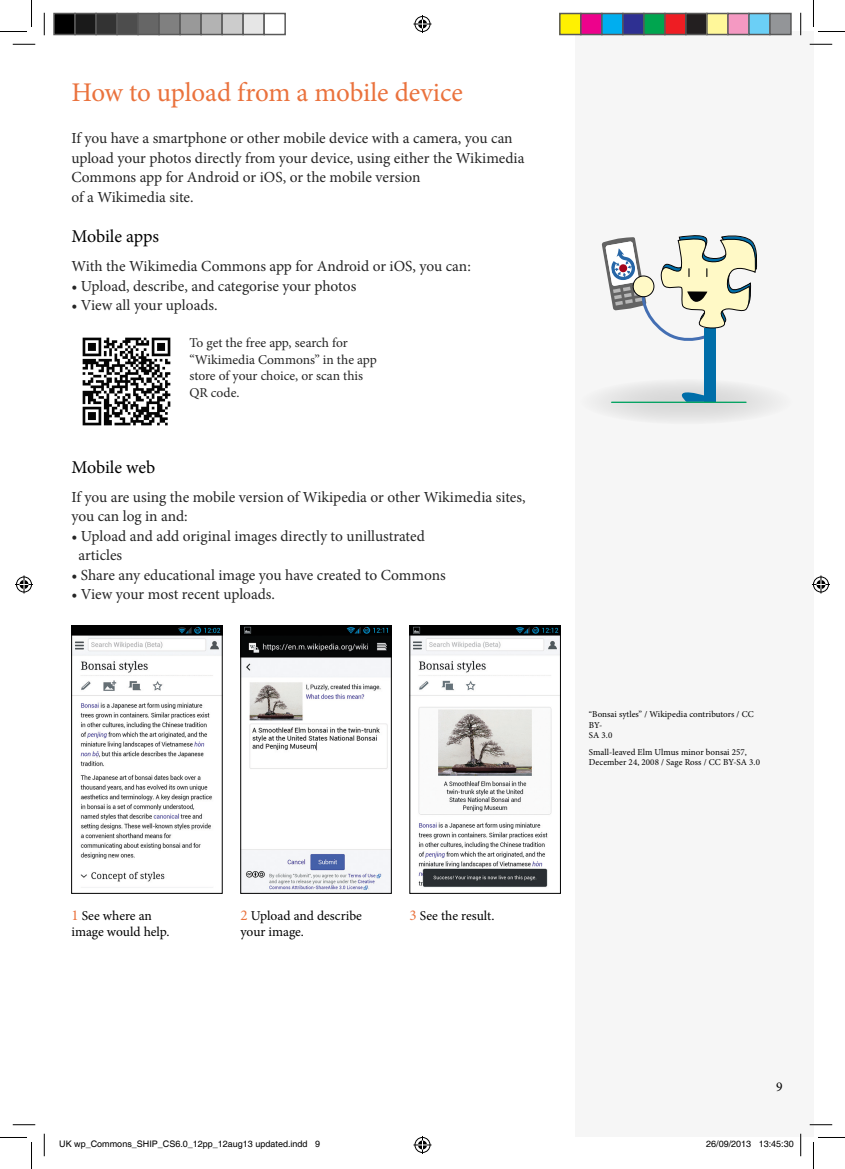
<style>
.page{position:relative;width:845px;height:1169px;background:#fff}
.page>*{position:absolute;margin:0;border:0;box-sizing:border-box;transform-origin:0 0}
.t1{font:27px "Minion Pro";letter-spacing:-.005em;color:#ea723d}
.t2{font:18px "Minion Pro";letter-spacing:-.005em;color:#000}
.t3{font:15.3px/19.5px "Minion Pro";letter-spacing:-.005em;color:#252525}
.t4{font:13.5px/16.5px "Minion Pro";letter-spacing:-.005em;color:#252525}
.t5{font:13.5px/16.5px "Minion Pro";letter-spacing:-.005em;color:#000}
.t6{font:9px/10.5px "Minion Pro";letter-spacing:.005em;color:#000}
.t7{font:9px "Helvetica";color:#000}
.s1{font-size:15px;color:#ea723d}
.s2{font-size:8.25px}
</style>
<div class="page">
<div style="left:575px;top:32px;width:238px;height:1105px;background:#f6f6f6"></div>
<svg style="left:580px;top:379px;width:213px;height:45px;fill:#e7e7e7"></svg>
<div style="left:704px;top:328px;width:12px;height:74px;background:#006ea9"></div>
<svg style="left:678px;top:391px;width:26px;height:10px"></svg>
<hr style="left:611px;top:401px;width:135px;height:2px;background:#00a260">
<svg style="left:601px;top:235px;width:157px;height:106px"></svg>
<img style="left:82px;top:337px;width:89px;height:89px">
<img style="left:73px;top:627px;width:147px;height:261px">
<div style="left:71px;top:625px;width:151px;height:268px;border:1px solid #000"></div>
<img style="left:411px;top:627px;width:147px;height:261px">
<div style="left:409px;top:625px;width:151px;height:268px;border:1px solid #000"></div>
<img style="left:242px;top:627px;width:147px;height:264px">
<div style="left:240px;top:625px;width:151px;height:268px;border:1px solid #000"></div>
<hr style="left:809px;top:43px;width:23px;height:2px;background:#fff">
<hr style="left:809px;top:1123px;width:23px;height:2px;background:#fff">
<hr style="left:799px;top:13px;width:2px;height:22px;background:#fff">
<hr style="left:799px;top:1133px;width:2px;height:23px;background:#fff">
<svg style="left:13px;top:44px;width:22px;height:1px"></svg>
<svg style="left:809px;top:44px;width:23px;height:1px"></svg>
<svg style="left:13px;top:1124px;width:22px;height:1px"></svg>
<svg style="left:809px;top:1124px;width:23px;height:1px"></svg>
<svg style="left:44px;top:13px;width:1px;height:22px"></svg>
<svg style="left:44px;top:1133px;width:1px;height:23px"></svg>
<svg style="left:800px;top:13px;width:1px;height:22px"></svg>
<svg style="left:800px;top:1133px;width:1px;height:23px"></svg>
<svg style="left:0;top:0;width:32px;height:32px"></svg>
<svg style="left:0;top:1137px;width:32px;height:32px"></svg>
<svg style="left:813px;top:0;width:32px;height:32px"></svg>
<svg style="left:813px;top:1137px;width:32px;height:32px"></svg>
<svg style="left:413px;top:15px;width:18px;height:18px"></svg>
<svg style="left:413px;top:1136px;width:18px;height:18px"></svg>
<svg style="left:15px;top:575px;width:18px;height:18px"></svg>
<svg style="left:812px;top:575px;width:18px;height:18px"></svg>
<div style="left:54px;top:14px;width:21px;height:21px;background:#000"></div>
<div style="left:53px;top:13px;width:23px;height:22px;border:2px solid #595959"></div>
<div style="left:75px;top:14px;width:21px;height:21px;background:#1a1a1a"></div>
<div style="left:74px;top:13px;width:23px;height:22px;border:2px solid #595959"></div>
<div style="left:96px;top:14px;width:21px;height:21px;background:#333"></div>
<div style="left:95px;top:13px;width:23px;height:22px;border:2px solid #595959"></div>
<div style="left:117px;top:14px;width:21px;height:21px;background:#4d4d4d"></div>
<div style="left:116px;top:13px;width:23px;height:22px;border:2px solid #595959"></div>
<div style="left:138px;top:14px;width:21px;height:21px;background:#666"></div>
<div style="left:137px;top:13px;width:23px;height:22px;border:2px solid #595959"></div>
<div style="left:159px;top:14px;width:21px;height:21px;background:#808080"></div>
<div style="left:158px;top:13px;width:23px;height:22px;border:2px solid #595959"></div>
<div style="left:180px;top:14px;width:21px;height:21px;background:#999"></div>
<div style="left:179px;top:13px;width:23px;height:22px;border:2px solid #595959"></div>
<div style="left:201px;top:14px;width:21px;height:21px;background:#b3b3b3"></div>
<div style="left:200px;top:13px;width:23px;height:22px;border:2px solid #595959"></div>
<div style="left:222px;top:14px;width:21px;height:21px;background:#ccc"></div>
<div style="left:221px;top:13px;width:23px;height:22px;border:2px solid #595959"></div>
<div style="left:243px;top:14px;width:21px;height:21px;background:#e6e6e6"></div>
<div style="left:242px;top:13px;width:23px;height:22px;border:2px solid #595959"></div>
<div style="left:263px;top:13px;width:23px;height:22px;border:2px solid #595959"></div>
<div style="left:560px;top:14px;width:21px;height:21px;background:#fff101"></div>
<div style="left:559px;top:13px;width:22px;height:22px;border:2px solid #595959"></div>
<div style="left:581px;top:14px;width:21px;height:21px;background:#ed028c"></div>
<div style="left:580px;top:13px;width:22px;height:22px;border:2px solid #595959"></div>
<div style="left:602px;top:14px;width:21px;height:21px;background:#00aeef"></div>
<div style="left:601px;top:13px;width:22px;height:22px;border:2px solid #595959"></div>
<div style="left:623px;top:14px;width:21px;height:21px;background:#2e3092"></div>
<div style="left:622px;top:13px;width:22px;height:22px;border:2px solid #595959"></div>
<div style="left:644px;top:14px;width:21px;height:21px;background:#00a54f"></div>
<div style="left:643px;top:13px;width:22px;height:22px;border:2px solid #595959"></div>
<div style="left:665px;top:14px;width:21px;height:21px;background:#ee1d23"></div>
<div style="left:664px;top:13px;width:22px;height:22px;border:2px solid #595959"></div>
<div style="left:686px;top:14px;width:21px;height:21px;background:#231f20"></div>
<div style="left:685px;top:13px;width:22px;height:22px;border:2px solid #595959"></div>
<div style="left:707px;top:14px;width:21px;height:21px;background:#fff79a"></div>
<div style="left:706px;top:13px;width:22px;height:22px;border:2px solid #595959"></div>
<div style="left:728px;top:14px;width:21px;height:21px;background:#f499c2"></div>
<div style="left:727px;top:13px;width:22px;height:22px;border:2px solid #595959"></div>
<div style="left:749px;top:14px;width:21px;height:21px;background:#6bcff6"></div>
<div style="left:748px;top:13px;width:22px;height:22px;border:2px solid #595959"></div>
<div style="left:770px;top:14px;width:21px;height:21px;background:#939598"></div>
<div style="left:769px;top:13px;width:22px;height:22px;border:2px solid #595959"></div>
<p class="t1" style="left:71px;top:75px;width:393px">How to upload from a mobile device</p>
<p class="t3" style="left:71px;top:129px;width:454px">If you have a smartphone or other mobile device with a camera, you can upload your photos directly from your device, using either the Wikimedia Commons app for Android or iOS, or the mobile version<br>of a Wikimedia site.</p>
<p class="t2" style="left:71px;top:225px;width:89px">Mobile apps</p>
<p class="t3" style="left:71px;top:256px;width:401px">With the Wikimedia Commons app for Android or iOS, you can:</p>
<p class="t3" style="left:71px;top:276px;width:286px">• Upload, describe, and categorise your photos</p>
<p class="t3" style="left:71px;top:295px;width:148px">• View all your uploads.</p>
<p class="t4" style="left:189px;top:335px;width:189px">To get the free app, search for “Wikimedia Commons” in the app store of your choice, or scan this<br>QR code.</p>
<p class="t2" style="left:71px;top:455px;width:85px">Mobile web</p>
<p class="t3" style="left:71px;top:487px;width:455px">If you are using the mobile version of Wikipedia or other Wikimedia sites, you can log in and:</p>
<p class="t3" style="left:71px;top:526px;width:355px">• Upload and add original images directly to unillustrated</p>
<p class="t3" style="left:78px;top:545px;width:45px">articles</p>
<p class="t3" style="left:71px;top:565px;width:376px">• Share any educational image you have created to Commons</p>
<p class="t3" style="left:71px;top:584px;width:205px">• View your most recent uploads.</p>
<p class="t5" style="left:71px;top:907px;width:82px"><span class="s1">1</span> See where an</p>
<p class="t5" style="left:71px;top:924px;width:100px">image would help.</p>
<p class="t5" style="left:240px;top:907px;width:123px"><span class="s1">2</span> Upload and describe your image.</p>
<p class="t5" style="left:409px;top:907px;width:86px"><span class="s1">3</span> See the result.</p>
<p class="t6" style="left:589px;top:709px;width:166px"><span class="s2">“</span>Bonsai sytles” / Wikipedia contributors / CC<br>BY-</p>
<p class="t6" style="left:589px;top:730px;width:25px">SA 3.0</p>
<p class="t6" style="left:589px;top:746px;width:173px">Small-leaved Elm Ulmus minor bonsai 257,<br>December 24, 2008 / Sage Ross / CC BY-SA 3.0</p>
<p class="t5" style="left:776px;top:1078px;width:8px">9</p>
<p class="t7" style="left:59px;top:1138px;width:262px">UK wp_Commons_SHIP_CS6.0_12pp_12aug13 updated.indd 9</p>
<p class="t7" style="left:706px;top:1138px;width:89px">26/09/2013 13:45:30</p>
</div>
